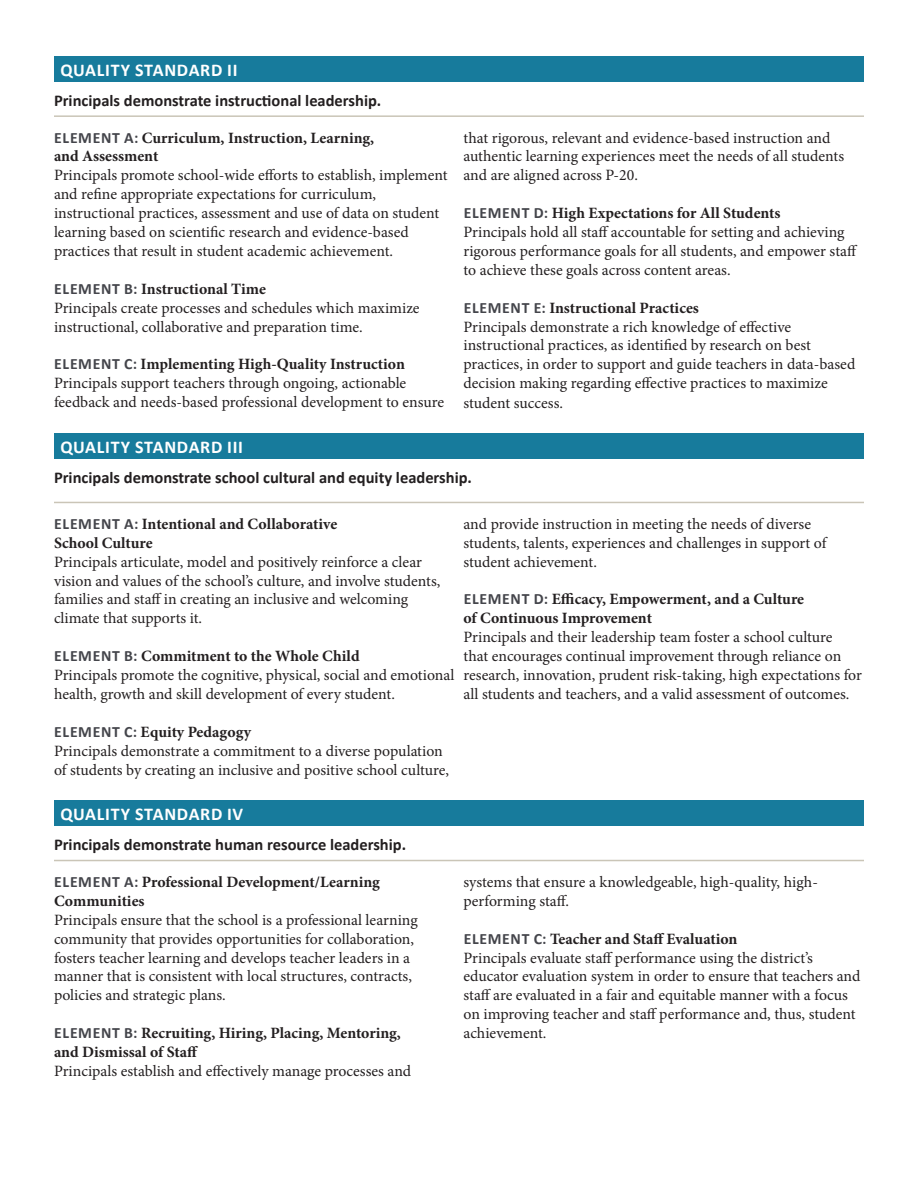
<style>
.page{position:relative;width:918px;height:1188px;background:#fff}
.page>*{position:absolute;margin:0;border:0;box-sizing:border-box;transform-origin:0 0}
.Body{font:700 18px "Calibri";letter-spacing:.04em;color:#fff}
.Body-2{font:700 16.5px "Calibri";color:#231f20}
.Body-3{font:15.75px/18.9px "Minion Pro";color:#231f20}
.Body_Split_2{font:700 15.75px/18.9px "Minion Pro";color:#231f20}
.Body_Split_2-2{font:15.75px/18.9px "Minion Pro";color:#231f20}
.s1{font-family:"Calibri";color:#44454b}
</style>
<div class="page">
<div style="left:54px;top:56px;width:810px;height:26px;background:#177b9c"></div>
<hr style="left:54px;top:115px;width:810px;height:2px;background:#cac5b7">
<div style="left:54px;top:433px;width:810px;height:26px;background:#177b9c"></div>
<hr style="left:54px;top:502px;width:810px;height:1px;background:#cac5b7">
<div style="left:54px;top:800px;width:810px;height:26px;background:#177b9c"></div>
<hr style="left:54px;top:860px;width:810px;height:1px;background:#cac5b7">
<p class="Body" style="left:60px;top:58px;width:179px">QUALITY STANDARD II</p>
<p class="Body-2" style="left:54px;top:90px;width:329px">Principals demonstrate instructional leadership.</p>
<p class="Body_Split_2" style="left:54px;top:128px;width:322px"><span class="s1">ELEMENT A:</span> Curriculum, Instruction, Learning, and Assessment</p>
<p class="Body-3" style="left:54px;top:166px;width:395px">Principals promote school-wide efforts to establish, implement and refine appropriate expectations for curriculum, instructional practices, assessment and use of data on student learning based on scientific research and evidence-based practices that result in student academic achievement.</p>
<p class="Body_Split_2" style="left:54px;top:279px;width:213px"><span class="s1">ELEMENT B:</span> Instructional Time</p>
<p class="Body-3" style="left:54px;top:298px;width:367px">Principals create processes and schedules which maximize instructional, collaborative and preparation time.</p>
<p class="Body_Split_2" style="left:54px;top:355px;width:352px"><span class="s1">ELEMENT C:</span> Implementing High-Quality Instruction</p>
<p class="Body-3" style="left:54px;top:374px;width:392px">Principals support teachers through ongoing, actionable feedback and needs-based professional development to ensure</p>
<p class="Body-3" style="left:464px;top:128px;width:382px">that rigorous, relevant and evidence-based instruction and authentic learning experiences meet the needs of all students and are aligned across P-20.</p>
<p class="Body_Split_2" style="left:464px;top:204px;width:318px"><span class="s1">ELEMENT D:</span> High Expectations for All Students</p>
<p class="Body_Split_2-2" style="left:464px;top:223px;width:395px">Principals hold all staff accountable for setting and achieving rigorous performance goals for all students, and empower staff to achieve these goals across content areas.</p>
<p class="Body_Split_2" style="left:464px;top:298px;width:237px"><span class="s1">ELEMENT E:</span> Instructional Practices</p>
<p class="Body-3" style="left:464px;top:317px;width:393px">Principals demonstrate a rich knowledge of effective instructional practices, as identified by research on best practices, in order to support and guide teachers in data-based decision making regarding effective practices to maximize student success.</p>
<p class="Body" style="left:60px;top:435px;width:184px">QUALITY STANDARD III</p>
<p class="Body-2" style="left:54px;top:467px;width:420px">Principals demonstrate school cultural and equity leadership.</p>
<p class="Body_Split_2" style="left:54px;top:514px;width:285px"><span class="s1">ELEMENT A:</span> Intentional and Collaborative<br>School Culture</p>
<p class="Body-3" style="left:54px;top:552px;width:388px">Principals articulate, model and positively reinforce a clear vision and values of the school’s culture, and involve students, families and staff in creating an inclusive and welcoming climate that supports it.</p>
<p class="Body_Split_2" style="left:54px;top:646px;width:307px"><span class="s1">ELEMENT B:</span> Commitment to the Whole Child</p>
<p class="Body-3" style="left:54px;top:666px;width:402px">Principals promote the cognitive, physical, social and emotional health, growth and skill development of every student.</p>
<p class="Body_Split_2" style="left:54px;top:722px;width:198px"><span class="s1">ELEMENT C:</span> Equity Pedagogy</p>
<p class="Body-3" style="left:54px;top:741px;width:397px">Principals demonstrate a commitment to a diverse population of students by creating an inclusive and positive school culture,</p>
<p class="Body-3" style="left:464px;top:514px;width:364px">and provide instruction in meeting the needs of diverse students, talents, experiences and challenges in support of student achievement.</p>
<p class="Body_Split_2" style="left:464px;top:590px;width:342px"><span class="s1">ELEMENT D:</span> Efficacy, Empowerment, and a Culture of Continuous Improvement</p>
<p class="Body-3" style="left:464px;top:628px;width:400px">Principals and their leadership team foster a school culture<br>that encourages continual improvement through reliance on research, innovation, prudent risk-taking, high expectations for all students and teachers, and a valid assessment of outcomes.</p>
<p class="Body" style="left:60px;top:802px;width:184px">QUALITY STANDARD IV</p>
<p class="Body-2" style="left:54px;top:834px;width:354px">Principals demonstrate human resource leadership.</p>
<p class="Body_Split_2" style="left:54px;top:872px;width:327px"><span class="s1">ELEMENT A:</span> Professional Development/Learning<br>Communities</p>
<p class="Body-3" style="left:54px;top:910px;width:365px">Principals ensure that the school is a professional learning community that provides opportunities for collaboration, fosters teacher learning and develops teacher leaders in a manner that is consistent with local structures, contracts, policies and strategic plans.</p>
<p class="Body_Split_2" style="left:54px;top:1023px;width:348px"><span class="s1">ELEMENT B:</span> Recruiting, Hiring, Placing, Mentoring, and Dismissal of Staff</p>
<p class="Body-3" style="left:54px;top:1062px;width:359px">Principals establish and effectively manage processes and</p>
<p class="Body-3" style="left:464px;top:873px;width:356px">systems that ensure a knowledgeable, high-quality, high&shy;performing staff.</p>
<p class="Body_Split_2" style="left:464px;top:929px;width:275px"><span class="s1">ELEMENT C:</span> Teacher and Staff Evaluation</p>
<p class="Body-3" style="left:464px;top:948px;width:399px">Principals evaluate staff performance using the district’s educator evaluation system in order to ensure that teachers and staff are evaluated in a fair and equitable manner with a focus on improving teacher and staff performance and, thus, student achievement.</p>
</div>
